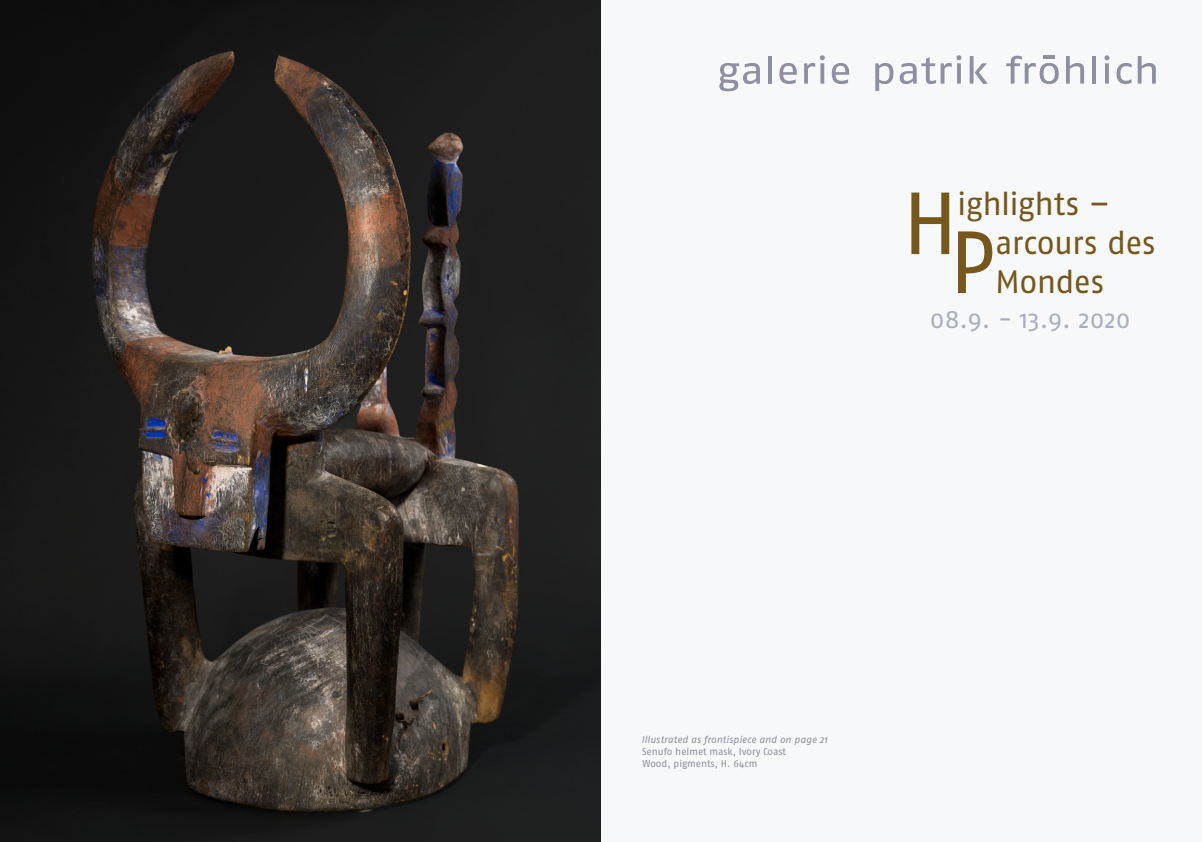
<style>
.page{position:relative;width:1202px;height:842px;background:#f6f8f9}
.page>*{position:absolute;margin:0;border:0;box-sizing:border-box;transform-origin:0 0}
.t1{font:87.9px "Fago OT";color:#76571c}
.t2{font:32.4px/38.9px "Fago OT";letter-spacing:-.02em;color:#76571c}
.t3{font:25.5px "Fago OT";color:#a8aec0}
.t4{font:10px/12px "Fago OT";letter-spacing:-.005em;color:#8d90a0}
.t5{font:italic 10px "Fago OT";letter-spacing:.005em;color:#8d90a0}
</style>
<div class="page">
<svg style="left:719px;top:63px;width:41px;height:28px"></svg>
<hr style="left:768px;top:56px;width:4px;height:28px;background:#8d90a0">
<svg style="left:779px;top:63px;width:18px;height:21px"></svg>
<svg style="left:804px;top:55px;width:21px;height:29px"></svg>
<svg style="left:832px;top:63px;width:17px;height:21px"></svg>
<svg style="left:875px;top:63px;width:18px;height:28px"></svg>
<svg style="left:900px;top:55px;width:61px;height:29px"></svg>
<svg style="left:970px;top:56px;width:18px;height:28px"></svg>
<svg style="left:1006px;top:56px;width:53px;height:28px"></svg>
<svg style="left:1066px;top:56px;width:18px;height:28px"></svg>
<hr style="left:1092px;top:56px;width:4px;height:28px;background:#8d90a0">
<svg style="left:1104px;top:55px;width:5px;height:29px"></svg>
<svg style="left:1116px;top:63px;width:15px;height:21px"></svg>
<svg style="left:1138px;top:56px;width:18px;height:28px"></svg>
<hr style="left:1043px;top:55px;width:12px;height:4px;background:#8d90a0">
<img style="left:0;top:0;width:601px;height:842px">
<h1 class="t1" style="left:903px;top:171px;width:57px">H</h1>
<h2 class="t2" style="left:957px;top:184px;width:154px">ighlights –</h2>
<h1 class="t1" style="left:949px;top:209px;width:48px">P</h1>
<h2 class="t2" style="left:995px;top:223px;width:162px">arcours des<br>Mondes</h2>
<h3 class="t3" style="left:930px;top:304px;width:202px">08.9. - 13.9. 2020</h3>
<p class="t5" style="left:642px;top:734px;width:187px">Illustrated as frontispiece and on page 21</p>
<p class="t4" style="left:642px;top:746px;width:146px">Senufo helmet mask, Ivory Coast<br>Wood, pigments, H. 64cm</p>
</div>
